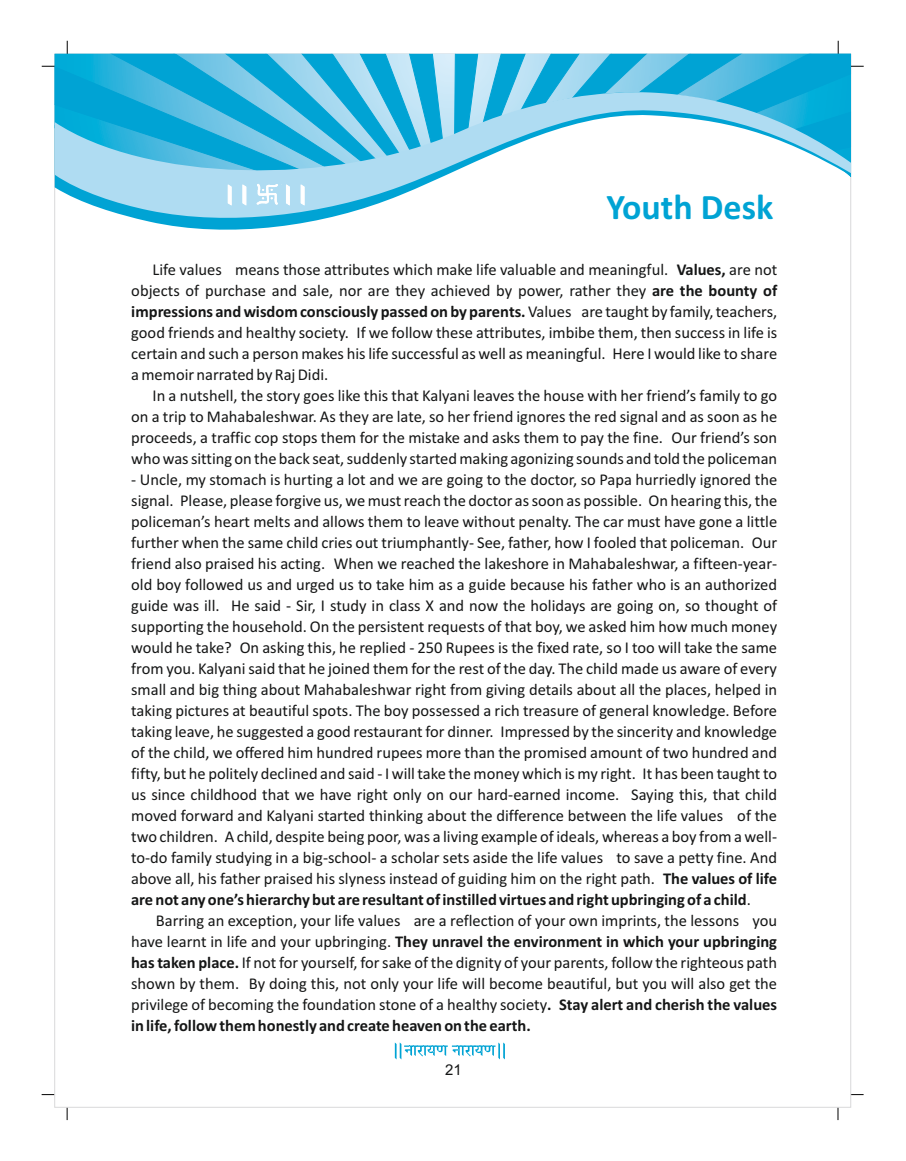
<style>
.page{position:relative;width:906px;height:1161px;background:#fff}
.page>*{position:absolute;margin:0;border:0;box-sizing:border-box;transform-origin:0 0}
.t1{font:700 36px "Calibri";color:#00a3d4}
.t2{font:16.5px/21px "Calibri";color:#151616;text-align:justify}
.t3{font:14.85px "Arial";color:#151616}
.s1{font-weight:700}
</style>
<div class="page">
<svg style="left:837px;top:1094px;width:26px;height:26px"></svg>
<svg style="left:42px;top:1094px;width:26px;height:26px"></svg>
<svg style="left:97px;top:207px;width:754px;height:20px"></svg>
<img style="left:254px;top:207px;width:27px;height:1px">
<svg style="left:42px;top:41px;width:821px;height:166px"></svg>
<svg style="left:395px;top:1042px;width:110px;height:17px"></svg>
<h1 class="t1" style="left:606px;top:192px;width:168px">Youth Desk</h1>
<p class="t2" style="left:131px;top:260px;width:647px;text-indent:21px">Life values means those attributes which make life valuable and meaningful. <span class="s1">Values,</span> are not objects of purchase and sale, nor are they achieved by power, rather they <span class="s1">are the bounty of impressions and wisdom consciously passed on by parents.</span> Values are taught by family, teachers, good friends and healthy society. If we follow these attributes, imbibe them, then success in life is certain and such a person makes his life successful as well as meaningful. Here I would like to share a memoir narrated by Raj Didi.</p>
<p class="t2" style="left:131px;top:386px;width:647px;text-indent:21px">In a nutshell, the story goes like this that Kalyani leaves the house with her friend’s family to go on a trip to Mahabaleshwar. As they are late, so her friend ignores the red signal and as soon as he proceeds, a traffic cop stops them for the mistake and asks them to pay the fine. Our friend’s son who was sitting on the back seat, suddenly started making agonizing sounds and told the policeman</p>
<p class="t2" style="left:131px;top:470px;width:647px">- Uncle, my stomach is hurting a lot and we are going to the doctor, so Papa hurriedly ignored the signal. Please, please forgive us, we must reach the doctor as soon as possible. On hearing this, the policeman’s heart melts and allows them to leave without penalty. The car must have gone a little further when the same child cries out triumphantly- See, father, how I fooled that policeman. Our friend also praised his acting. When we reached the lakeshore in Mahabaleshwar, a fifteen-year&shy;old boy followed us and urged us to take him as a guide because his father who is an authorized guide was ill. He said - Sir, I study in class X and now the holidays are going on, so thought of supporting the household. On the persistent requests of that boy, we asked him how much money would he take? On asking this, he replied - 250 Rupees is the fixed rate, so I too will take the same from you. Kalyani said that he joined them for the rest of the day. The child made us aware of every small and big thing about Mahabaleshwar right from giving details about all the places, helped in taking pictures at beautiful spots. The boy possessed a rich treasure of general knowledge. Before taking leave, he suggested a good restaurant for dinner. Impressed by the sincerity and knowledge of the child, we offered him hundred rupees more than the promised amount of two hundred and fifty, but he politely declined and said - I will take the money which is my right. It has been taught to us since childhood that we have right only on our hard-earned income. Saying this, that child moved forward and Kalyani started thinking about the difference between the life values of the two children. A child, despite being poor, was a living example of ideals, whereas a boy from a well&shy;to-do family studying in a big-school- a scholar sets aside the life values to save a petty fine. And above all, his father praised his slyness instead of guiding him on the right path. <span class="s1">The values of life are not any one’s hierarchy but are resultant of instilled virtues and right upbringing of a child</span>.</p>
<p class="t2" style="left:131px;top:911px;width:647px;text-indent:25px">Barring an exception, your life values are a reflection of your own imprints, the lessons you have learnt in life and your upbringing. <span class="s1">They unravel the environment in which your upbringing has taken place.</span> If not for yourself, for sake of the dignity of your parents, follow the righteous path shown by them. By doing this, not only your life will become beautiful, but you will also get the privilege of becoming the foundation stone of a healthy society<span class="s1">. Stay alert and cherish the values in life, follow them honestly and create heaven on the earth.</span></p>
<p class="t3" style="left:445px;top:1064px;width:18px">21</p>
</div>
